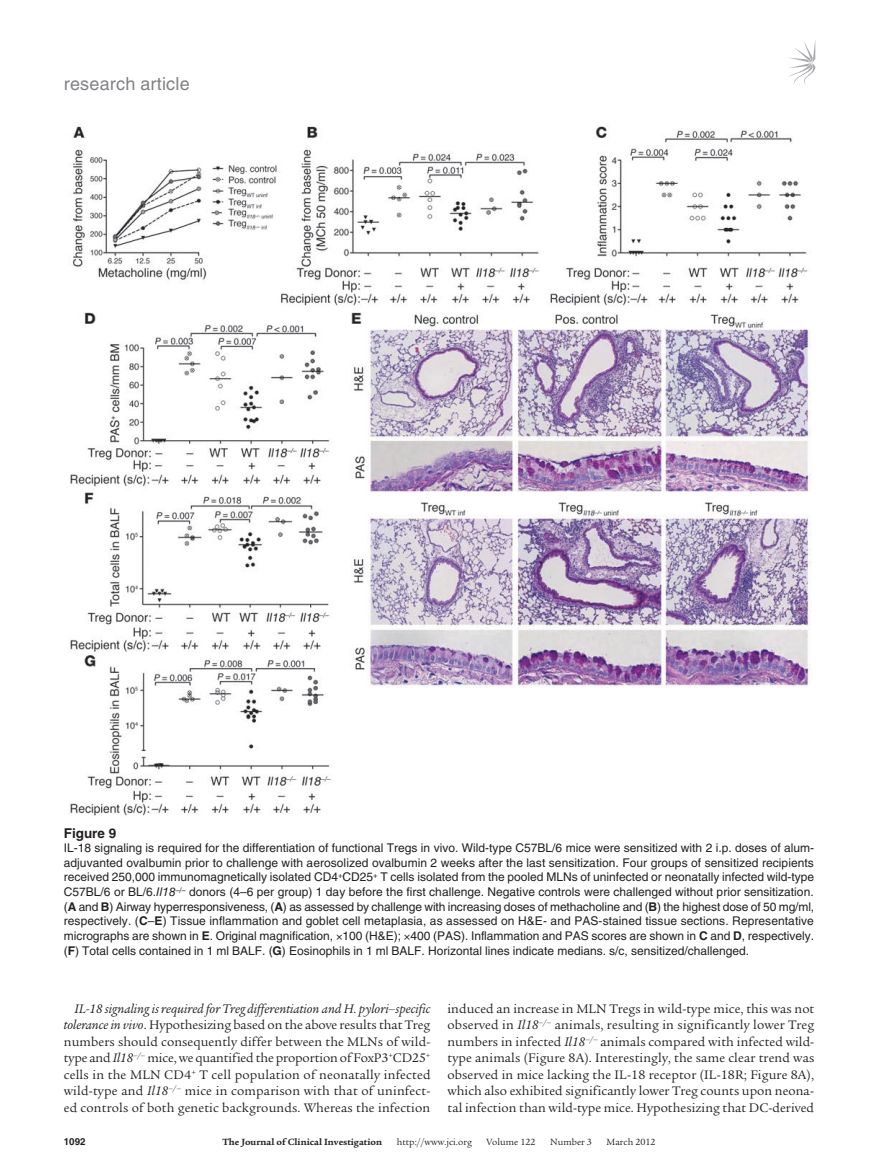
<style>
.page{position:relative;width:878px;height:1175px;background:#fff}
.page>*{position:absolute;margin:0;border:0;box-sizing:border-box;transform-origin:0 0}
.t1{font:18px "Helvetica LT Std";letter-spacing:.01em;color:#808285}
.t2{font:13.5px/16.5px "Legacy Serif Std";letter-spacing:.005em;color:#231f20;text-align:justify}
.t3{font:700 13.5px "Helvetica LT Std";color:#231f20}
.t4{font:12px/14.7px "Helvetica LT Std";color:#231f20;text-align:justify}
.t5{font:9.75px "Legacy Serif Std";color:#231f20}
.t6{font:700 9.75px "Legacy Serif Std";color:#231f20}
.t7{font:700 9.75px "Helvetica LT Std";color:#231f20}
.s1{font-style:italic}
.s2{font-weight:700}
</style>
<div class="page">
<svg style="left:789px;top:42px;width:26px;height:43px"></svg>
<img style="left:70px;top:126px;width:741px;height:690px">
<h1 class="t1" style="left:64px;top:73px;width:127px">research article</h1>
<p class="t3" style="left:64px;top:824px;width:54px">Figure 9</p>
<p class="t4" style="left:64px;top:840px;width:752px">IL-18 signaling is required for the differentiation of functional Tregs in vivo. Wild-type C57BL/6 mice were sensitized with 2 i.p. doses of alum&shy;adjuvanted ovalbumin prior to challenge with aerosolized ovalbumin 2 weeks after the last sensitization. Four groups of sensitized recipients received 250,000 immunomagnetically isolated CD4<sup>+</sup>CD25<sup>+</sup> T cells isolated from the pooled MLNs of uninfected or neonatally infected wild-type C57BL/6 or BL/6.<span class="s1">Il18</span><sup>–/–</sup> donors (4–6 per group) 1 day before the first challenge. Negative controls were challenged without prior sensitization. (<span class="s2">A</span> and <span class="s2">B</span>) Airway hyperresponsiveness, (<span class="s2">A</span>) as assessed by challenge with increasing doses of methacholine and (<span class="s2">B</span>) the highest dose of 50 mg/ml, respectively. (<span class="s2">C</span>–<span class="s2">E</span>) Tissue inflammation and goblet cell metaplasia, as assessed on H&amp;E- and PAS-stained tissue sections. Representative micrographs are shown in <span class="s2">E</span>. Original magnification, 100 (H&amp;E); 400 (PAS). Inflammation and PAS scores are shown in <span class="s2">C</span> and <span class="s2">D</span>, respectively. (<span class="s2">F</span>) Total cells contained in 1 ml BALF. (<span class="s2">G</span>) Eosinophils in 1 ml BALF. Horizontal lines indicate medians. s/c, sensitized/challenged.</p>
<p class="t2" style="left:64px;top:1000px;width:368px;text-indent:11px"><span class="s1">IL-18 signaling is required for Treg differentiation and H. pylori–specific tolerance in vivo</span>. Hypothesizing based on the above results that Treg numbers should consequently differ between the MLNs of wild&shy;type and <span class="s1">Il18</span><sup>–/–</sup> mice, we quantified the proportion of FoxP3<sup>+</sup>CD25<sup>+ </sup>cells in the MLN CD4<sup>+</sup> T cell population of neonatally infected wild-type and <span class="s1">Il18</span><sup>–/–</sup> mice in comparison with that of uninfect&shy;ed controls of both genetic backgrounds. Whereas the infection</p>
<p class="t2" style="left:447px;top:1000px;width:368px">induced an increase in MLN Tregs in wild-type mice, this was not observed in <span class="s1">Il18</span><sup>–/–</sup> animals, resulting in significantly lower Treg numbers in infected <span class="s1">Il18</span><sup>–/–</sup> animals compared with infected wild&shy;type animals (Figure 8A). Interestingly, the same clear trend was observed in mice lacking the IL-18 receptor (IL-18R; Figure 8A), which also exhibited significantly lower Treg counts upon neona&shy;tal infection than wild-type mice. Hypothesizing that DC-derived</p>
<p class="t7" style="left:64px;top:1135px;width:23px">1092</p>
<p class="t6" style="left:222px;top:1135px;width:161px">The Journal of Clinical Investigation</p>
<p class="t5" style="left:396px;top:1136px;width:77px">http://www.jci.org</p>
<p class="t5" style="left:486px;top:1136px;width:50px">Volume 122</p>
<p class="t5" style="left:550px;top:1136px;width:43px">Number 3</p>
<p class="t5" style="left:606px;top:1136px;width:51px">March 2012</p>
</div>
